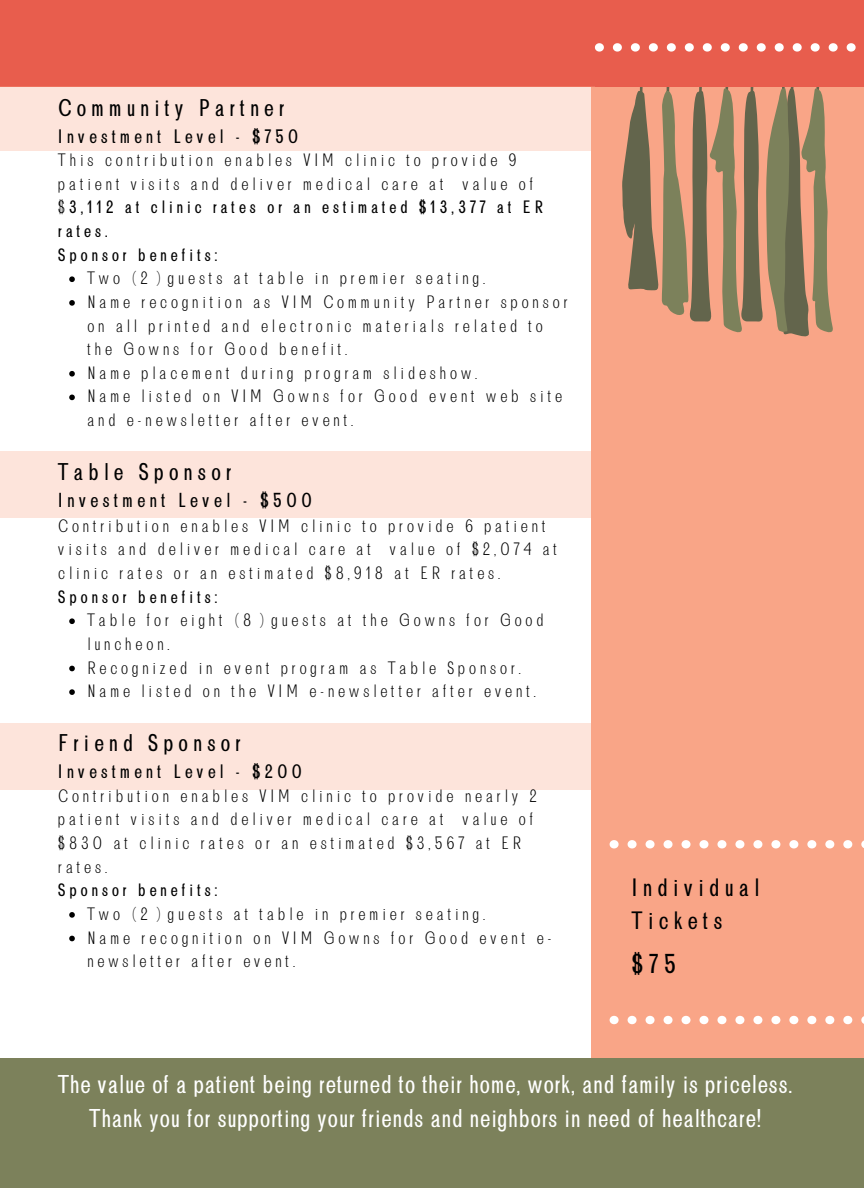
<style>
.page{position:relative;width:864px;height:1188px;background:#fff}
.page>*{position:absolute;margin:0;border:0;box-sizing:border-box;transform-origin:0 0}
.t1{font:26.1px "Brendon";color:#000}
.t2{font:24.6px "Brendon";letter-spacing:.03em;color:#fff}
.t3{font:24px/32.7px "Brendon";letter-spacing:.215em;color:#000}
.t4{font:23.1px "Brendon";letter-spacing:.215em;color:#000}
.t5{font:19.35px "Brendon";letter-spacing:.215em;color:#000}
.t6{font:18.6px "Brendon";letter-spacing:.215em;color:#000}
.t7{font:300 17.1px/23.7px "Brendon";letter-spacing:.215em;color:#000}
.t8{font:17.1px "Brendon";letter-spacing:.215em;color:#000}
.s1{font-weight:400}
</style>
<div class="page">
<div style="left:592px;top:87px;width:272px;height:1101px;background:#f9a587"></div>
<svg style="left:622px;top:87px;width:211px;height:250px"></svg>
<div style="left:0;top:0;width:864px;height:87px;background:#e85d4d"></div>
<svg style="left:595px;top:43px;width:261px;height:9px"></svg>
<svg style="left:610px;top:840px;width:254px;height:8px"></svg>
<svg style="left:610px;top:1016px;width:254px;height:8px"></svg>
<div style="left:0;top:1058px;width:864px;height:130px;background:#7c815b"></div>
<div style="left:0;top:86px;width:595px;height:64px;background:#fde4db"></div>
<div style="left:0;top:451px;width:592px;height:67px;background:#fde4db"></div>
<div style="left:0;top:723px;width:592px;height:67px;background:#fde4db"></div>
<svg style="left:69px;top:276px;width:6px;height:6px"></svg>
<svg style="left:69px;top:300px;width:6px;height:6px"></svg>
<svg style="left:69px;top:371px;width:6px;height:6px"></svg>
<svg style="left:69px;top:395px;width:6px;height:5px"></svg>
<svg style="left:69px;top:618px;width:6px;height:6px"></svg>
<svg style="left:69px;top:666px;width:6px;height:5px"></svg>
<svg style="left:69px;top:689px;width:6px;height:6px"></svg>
<svg style="left:69px;top:912px;width:6px;height:6px"></svg>
<svg style="left:69px;top:936px;width:6px;height:5px"></svg>
<p class="t4" style="left:58px;top:94px;width:228px">Community Partner</p>
<p class="t6" style="left:58px;top:125px;width:242px">Investment Level - $750</p>
<p class="t7" style="left:58px;top:149px;width:486px">This contribution enables VIM clinic to provide 9 patient visits and deliver medical care at value of $<span class="s1">3,112 at clinic rates or an estimated $13,377 at ER rates.</span></p>
<p class="t8" style="left:58px;top:244px;width:161px">Sponsor benefits:</p>
<p class="t7" style="left:87px;top:267px;width:400px">Two (2) guests at table in premier seating.</p>
<p class="t7" style="left:87px;top:290px;width:482px">Name recognition as VIM Community Partner sponsor on all printed and electronic materials related to the Gowns for Good benefit.</p>
<p class="t7" style="left:87px;top:361px;width:392px">Name placement during program slideshow.</p>
<p class="t7" style="left:87px;top:385px;width:477px">Name listed on VIM Gowns for Good event web site and e-newsletter after event.</p>
<p class="t4" style="left:58px;top:458px;width:175px">Table Sponsor</p>
<p class="t5" style="left:58px;top:489px;width:256px">Investment Level - $500</p>
<p class="t7" style="left:58px;top:514px;width:501px">Contribution enables VIM clinic to provide 6 patient visits and deliver medical care at value of $2,074 at clinic rates or an estimated $8,918 at ER rates.</p>
<p class="t8" style="left:58px;top:586px;width:161px">Sponsor benefits:</p>
<p class="t7" style="left:87px;top:609px;width:458px">Table for eight (8) guests at the Gowns for Good luncheon.</p>
<p class="t7" style="left:87px;top:656px;width:436px">Recognized in event program as Table Sponsor.</p>
<p class="t7" style="left:87px;top:680px;width:451px">Name listed on the VIM e-newsletter after event.</p>
<p class="t4" style="left:58px;top:729px;width:184px">Friend Sponsor</p>
<p class="t6" style="left:58px;top:760px;width:246px">Investment Level - $200</p>
<p class="t7" style="left:58px;top:784px;width:480px">Contribution enables VIM clinic to provide nearly 2 patient visits and deliver medical care at value of $830 at clinic rates or an estimated $3,567 at ER rates.</p>
<p class="t8" style="left:58px;top:880px;width:161px">Sponsor benefits:</p>
<p class="t7" style="left:87px;top:902px;width:400px">Two (2) guests at table in premier seating.</p>
<p class="t7" style="left:87px;top:926px;width:466px">Name recognition on VIM Gowns for Good event e&shy;newsletter after event.</p>
<p class="t3" style="left:632px;top:872px;width:129px">Individual<br>Tickets</p>
<p class="t1" style="left:632px;top:948px;width:46px">$75</p>
<p class="t2" style="left:58px;top:1069px;width:736px">The value of a patient being returned to their home, work, and family is priceless.</p>
<p class="t2" style="left:89px;top:1103px;width:673px">Thank you for supporting your friends and neighbors in need of healthcare!</p>
</div>
